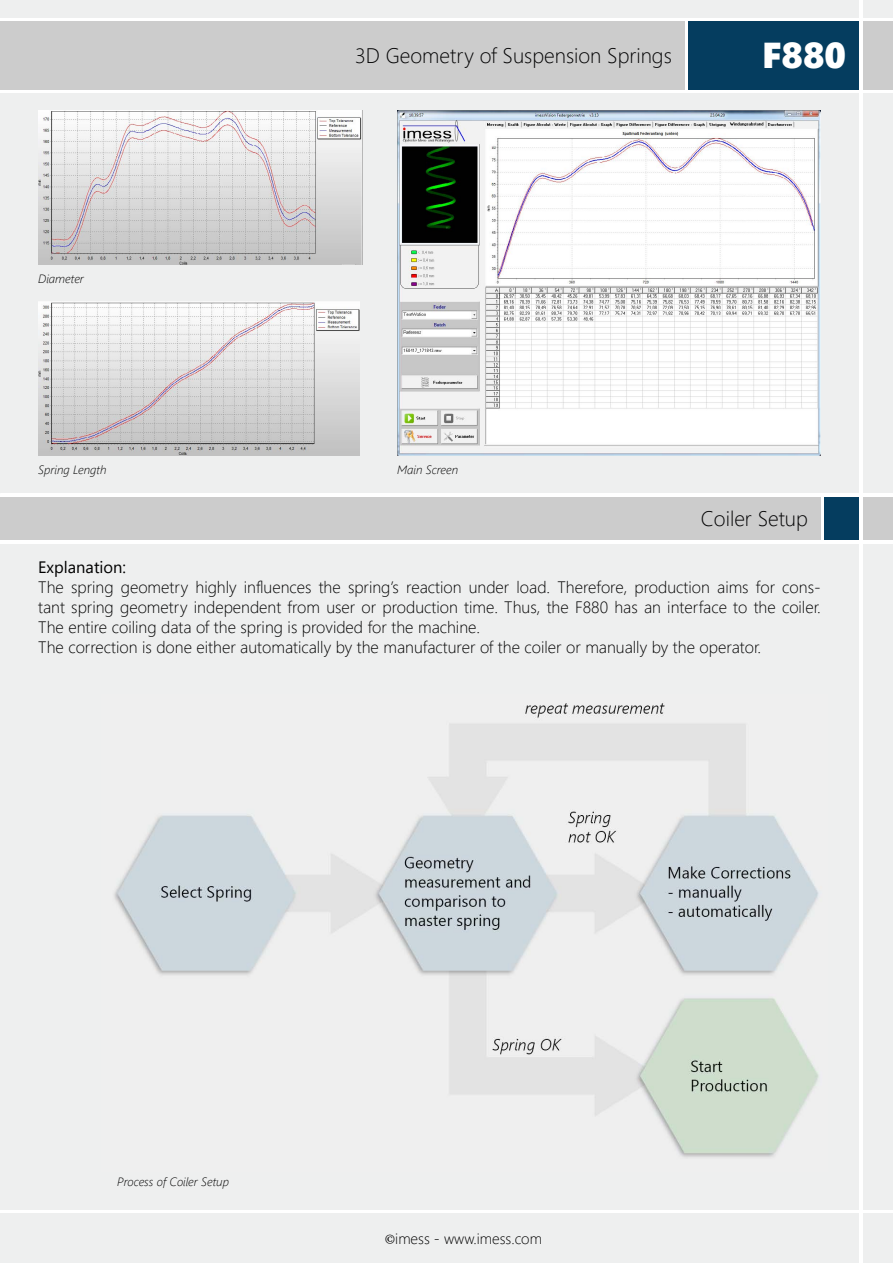
<style>
.page{position:relative;width:893px;height:1263px;background:#fff}
.page>*{position:absolute;margin:0;border:0;box-sizing:border-box;transform-origin:0 0}
.t1{font:36px "Segoe UI Black";color:#fff}
.t2{font:300 21px "Segoe UI";color:#020203}
.t3{font:300 16.5px/19.8px "Segoe UI";color:#000}
.t4{font:16.5px "Segoe UI";color:#000}
.t5{font:300 15px "Segoe UI";color:#000}
.t6{font:italic 300 12px "Segoe UI";color:#000}
.s1{font-family:"Minion Pro";font-weight:400}
</style>
<div class="page">
<div style="left:0;top:544px;width:859px;height:665px;background:#eeefef"></div>
<div style="left:0;top:94px;width:859px;height:399px;background:#eeefef"></div>
<div style="left:863px;top:94px;width:30px;height:399px;background:#eeefef"></div>
<div style="left:0;top:0;width:859px;height:17px;background:#eeefef"></div>
<div style="left:0;top:1214px;width:859px;height:49px;background:#eeefef"></div>
<div style="left:863px;top:1214px;width:30px;height:49px;background:#eeefef"></div>
<div style="left:0;top:21px;width:685px;height:68px;background:#ccc"></div>
<div style="left:689px;top:21px;width:170px;height:68px;background:#053d5f"></div>
<div style="left:863px;top:21px;width:30px;height:68px;background:#ccc"></div>
<div style="left:0;top:497px;width:821px;height:43px;background:#ccc"></div>
<div style="left:825px;top:497px;width:34px;height:43px;background:#053d5f"></div>
<div style="left:863px;top:497px;width:30px;height:43px;background:#ccc"></div>
<div style="left:863px;top:0;width:30px;height:17px;background:#eeefef"></div>
<img style="left:397px;top:111px;width:424px;height:344px">
<img style="left:38px;top:302px;width:321px;height:153px">
<img style="left:38px;top:111px;width:324px;height:153px">
<div style="left:863px;top:544px;width:30px;height:665px;background:#eeefef"></div>
<img style="left:114px;top:703px;width:705px;height:455px">
<p class="t6" style="left:38px;top:269px;width:47px">Diameter</p>
<p class="t2" style="left:355px;top:36px;width:318px">3D Geometry of Suspension Springs</p>
<h1 class="t1" style="left:762px;top:30px;width:86px">F880</h1>
<p class="t6" style="left:38px;top:460px;width:70px">Spring Length</p>
<p class="t6" style="left:397px;top:460px;width:63px">Main Screen</p>
<p class="t2" style="left:701px;top:499px;width:108px">Coiler Setup</p>
<p class="t4" style="left:38px;top:552px;width:89px">Explanation:</p>
<p class="t3" style="left:38px;top:576px;width:784px">The spring geometry highly influences the spring’s reaction under load. Therefore, production aims for cons&shy;tant spring geometry independent from user or production time. Thus, the F880 has an interface to the coiler.<br>The entire coiling data of the spring is provided for the machine.<br>The correction is done either automatically by the manufacturer of the coiler or manually by the operator.</p>
<p class="t6" style="left:117px;top:1172px;width:113px">Process of Coiler Setup</p>
<p class="t5" style="left:385px;top:1224px;width:159px"><span class="s1">©</span>imess - www.imess.com</p>
</div>
